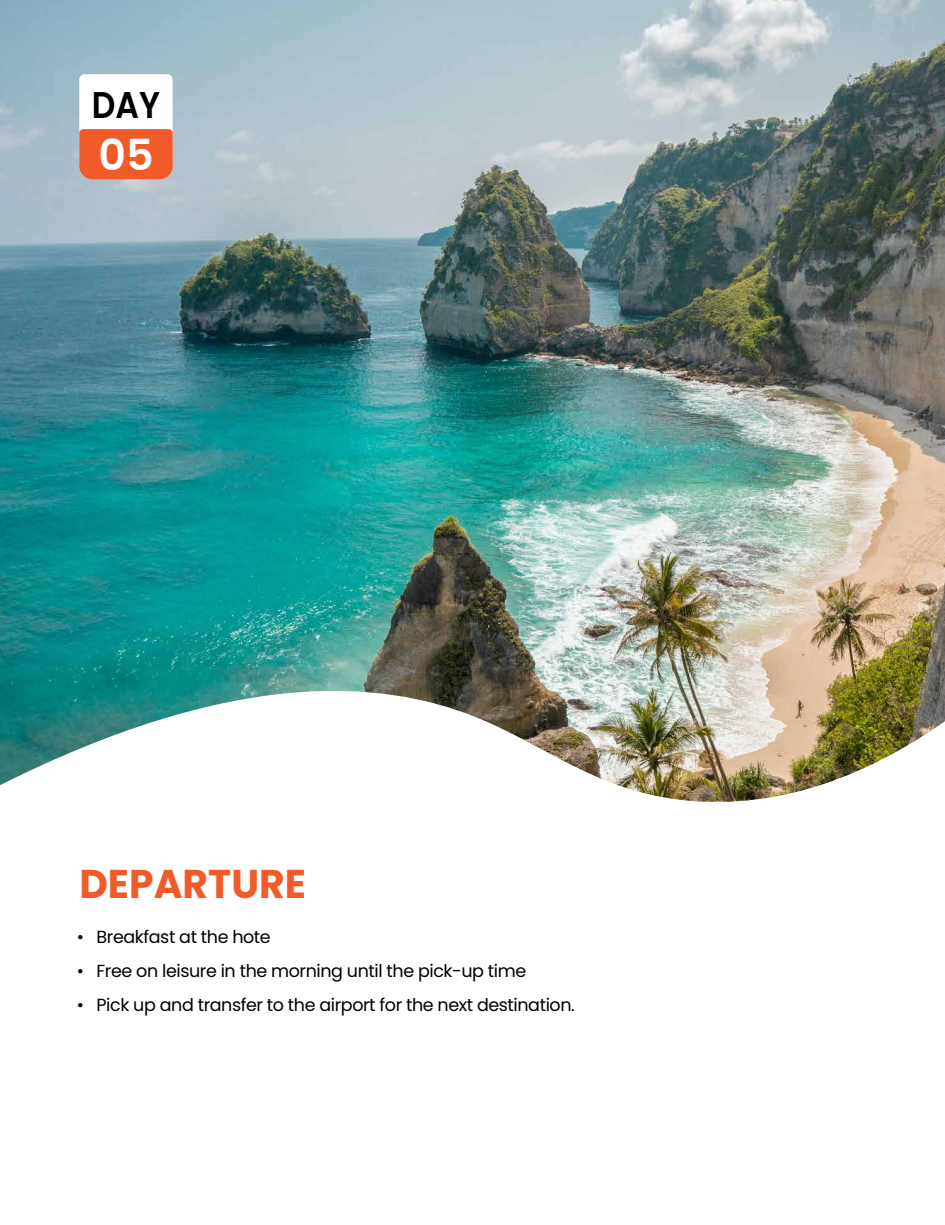
<style>
.page{position:relative;width:945px;height:1225px;background:#fff}
.page>*{position:absolute;margin:0;border:0;box-sizing:border-box;transform-origin:0 0}
.t1{font:600 42.7px "Poppins";color:#fff}
.t2{font:700 40.07px "Poppins";color:#f15a29}
.t3{font:600 37.19px "Poppins";color:#000;scale:.89 1}
.t4{font:17.5px "Poppins";letter-spacing:-.025em;color:#000}
</style>
<div class="page">
<img style="left:0;top:0;width:945px;height:802px">
<div style="left:79px;top:74px;width:94px;height:94px;background:#fff;border-radius:5px"></div>
<div style="left:79px;top:129px;width:94px;height:50px;background:#f15a29"></div>
<h3 class="t3" style="left:92px;top:83px;width:78px">DAY</h3>
<h1 class="t1" style="left:98px;top:130px;width:57px">05</h1>
<h2 class="t2" style="left:79px;top:860px;width:228px">DEPARTURE</h2>
<p class="t4" style="left:77px;top:927px;width:195px">• Breakfast at the hote</p>
<p class="t4" style="left:77px;top:961px;width:451px">• Free on leisure in the morning until the pick-up time</p>
<p class="t4" style="left:77px;top:995px;width:499px">• Pick up and transfer to the airport for the next destination.</p>
</div>
